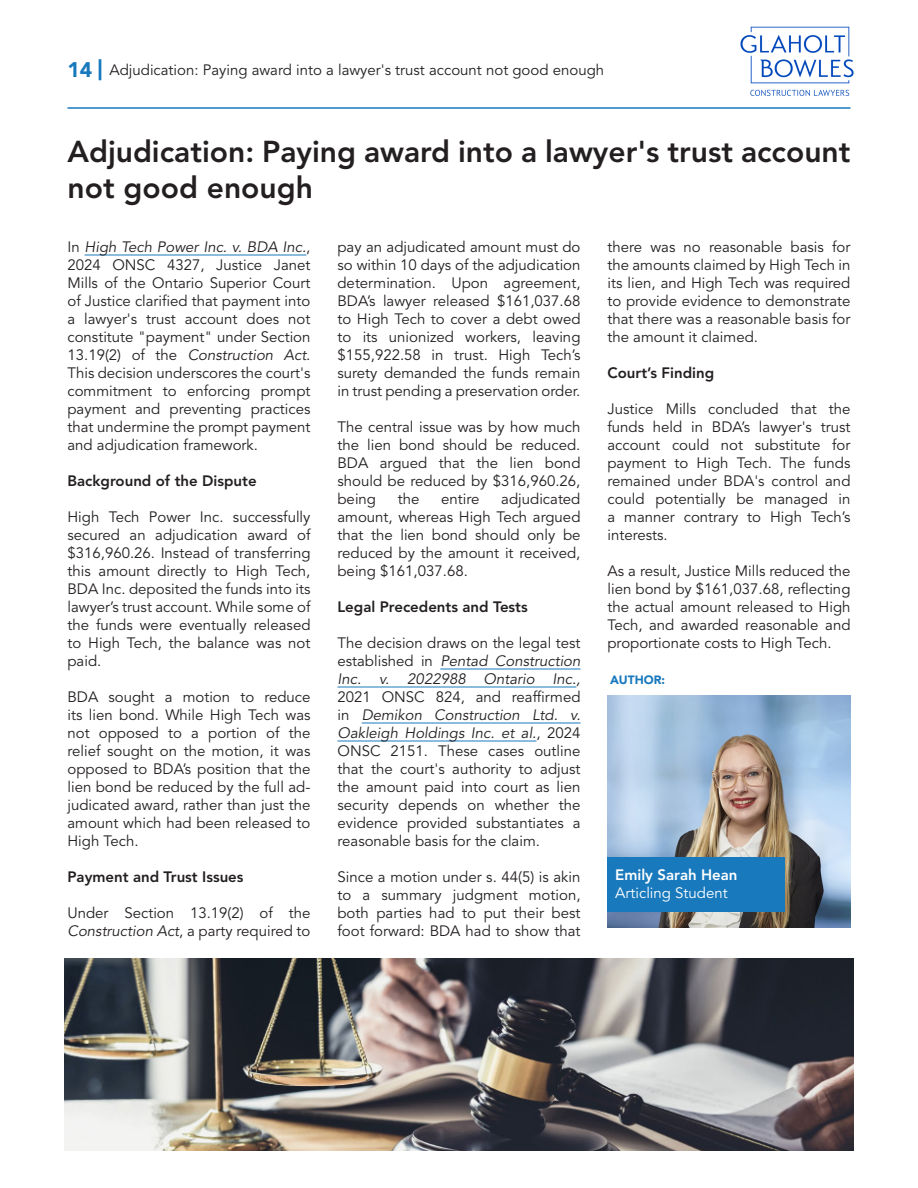
<style>
.page{position:relative;width:918px;height:1188px;background:#fff}
.page>*{position:absolute;margin:0;border:0;box-sizing:border-box;transform-origin:0 0}
.t1{font:800 30px/36px "Avenir LT Std";color:#231f20}
.Normal__paragraph{font:15px/18px "Avenir LT Std";color:#231f20;text-align:justify}
.Normal__paragraph-2{font:800 15px "Avenir LT Std";color:#231f20}
.t2{font:15px/18px "Avenir LT Std";color:#fff}
.Normal__paragraph-3{font:900 12px "Avenir LT Std";color:#1879bd}
.s1{font-weight:900;font-size:21px;color:#1879bd}
.s2{font-style:italic}
.s3{font-weight:800}
</style>
<div class="page">
<hr style="left:68px;top:107px;width:782px;height:2px;background:#1879bd">
<img style="left:608px;top:695px;width:242px;height:233px">
<img style="left:740px;top:26px;width:114px;height:70px">
<hr style="left:85px;top:255px;width:221px;height:1px;background:#1879bd">
<hr style="left:440px;top:669px;width:140px;height:1px;background:#1879bd">
<hr style="left:338px;top:687px;width:238px;height:1px;background:#1879bd">
<hr style="left:362px;top:723px;width:218px;height:1px;background:#1879bd">
<hr style="left:338px;top:741px;width:199px;height:1px;background:#1879bd">
<div style="left:607px;top:857px;width:178px;height:54px;background:#1879bd"></div>
<img style="left:64px;top:958px;width:790px;height:193px">
<p class="Normal__paragraph" style="left:68px;top:61px;width:538px"><span class="s1">14 |</span> Adjudication: Paying award into a lawyer's trust account not good enough</p>
<p class="t1" style="left:68px;top:134px;width:784px">Adjudication: Paying award into a lawyer's trust account not good enough</p>
<p class="Normal__paragraph" style="left:338px;top:238px;width:245px">pay an adjudicated amount must do so within 10 days of the adjudication determination. Upon agreement, BDA’s lawyer released $161,037.68 to High Tech to cover a debt owed to its unionized workers, leaving $155,922.58 in trust. High Tech’s surety demanded the funds remain in trust pending a preservation order.</p>
<p class="Normal__paragraph" style="left:338px;top:418px;width:244px">The central issue was by how much the lien bond should be reduced.<br>BDA argued that the lien bond should be reduced by $316,960.26, being</p>
<p class="Normal__paragraph" style="left:608px;top:238px;width:245px">there was no reasonable basis for the amounts claimed by High Tech in its lien, and High Tech was required to provide evidence to demonstrate that there was a reasonable basis for the amount it claimed.</p>
<p class="Normal__paragraph-2" style="left:608px;top:364px;width:108px">Court’s Finding</p>
<p class="Normal__paragraph" style="left:608px;top:400px;width:244px">Justice Mills concluded that the funds held in BDA’s lawyer's trust account could not substitute for payment to High Tech. The funds remained under BDA's control and could potentially be managed in a manner contrary to High Tech’s interests.</p>
<p class="Normal__paragraph" style="left:608px;top:562px;width:245px">As a result, Justice Mills reduced the lien bond by $161,037.68, reflecting the actual amount released to High Tech, and awarded reasonable and proportionate costs to High Tech.</p>
<p class="Normal__paragraph" style="left:68px;top:238px;width:245px">In <span class="s2">High Tech Power Inc. v. BDA Inc.</span>, 2024 ONSC 4327, Justice Janet Mills of the Ontario Superior Court of Justice clarified that payment into a lawyer's trust account does not constitute "payment" under Section 13.19(2) of the <span class="s2">Construction Act.<br></span>This decision underscores the court's commitment to enforcing prompt payment and preventing practices that undermine the prompt payment and adjudication framework.</p>
<p class="Normal__paragraph-2" style="left:68px;top:472px;width:191px">Background of the Dispute</p>
<p class="Normal__paragraph" style="left:68px;top:508px;width:245px">High Tech Power Inc. successfully secured an adjudication award of $316,960.26. Instead of transferring this amount directly to High Tech, BDA Inc. deposited the funds into its lawyer’s trust account. While some of the funds were eventually released to High Tech, the balance was not paid.</p>
<p class="Normal__paragraph" style="left:68px;top:688px;width:245px">BDA sought a motion to reduce its lien bond. While High Tech was not opposed to a portion of the relief sought on the motion, it was opposed to BDA’s position that the lien bond be reduced by the full ad&shy;judicated award, rather than just the amount which had been released to High Tech.</p>
<p class="Normal__paragraph-2" style="left:68px;top:868px;width:178px">Payment and Trust Issues</p>
<p class="Normal__paragraph" style="left:68px;top:904px;width:245px">Under Section 13.19(2) of the<br><span class="s2">Construction Act</span>, a party required to</p>
<p class="Normal__paragraph" style="left:338px;top:490px;width:245px;text-indent:164px">adjudicated amount, whereas High Tech argued that the lien bond should only be reduced by the amount it received, being $161,037.68.</p>
<p class="Normal__paragraph-2" style="left:338px;top:598px;width:192px">Legal Precedents and Tests</p>
<p class="Normal__paragraph" style="left:338px;top:634px;width:245px">The decision draws on the legal test established in <span class="s2">Pentad Construction Inc. v. 2022988 Ontario Inc., </span>2021 ONSC 824, and reaffirmed in <span class="s2">Demikon Construction Ltd. v.<br>Oakleigh Holdings Inc. et al.</span>, 2024<br>ONSC 2151. These cases outline that the court's authority to adjust the amount paid into court as lien security depends on whether the evidence provided substantiates a reasonable basis for the claim.</p>
<p class="Normal__paragraph" style="left:338px;top:868px;width:245px">Since a motion under s. 44(5) is akin to a summary judgment motion, both parties had to put their best foot forward: BDA had to show that</p>
<p class="Normal__paragraph" style="left:398px;top:490px;width:23px">the</p>
<p class="Normal__paragraph" style="left:441px;top:490px;width:40px">entire</p>
<p class="Normal__paragraph-3" style="left:610px;top:673px;width:57px">AUTHOR:</p>
<p class="t2" style="left:615px;top:867px;width:124px"><span class="s3">Emily Sarah Hean<br></span>Articling Student</p>
</div>
